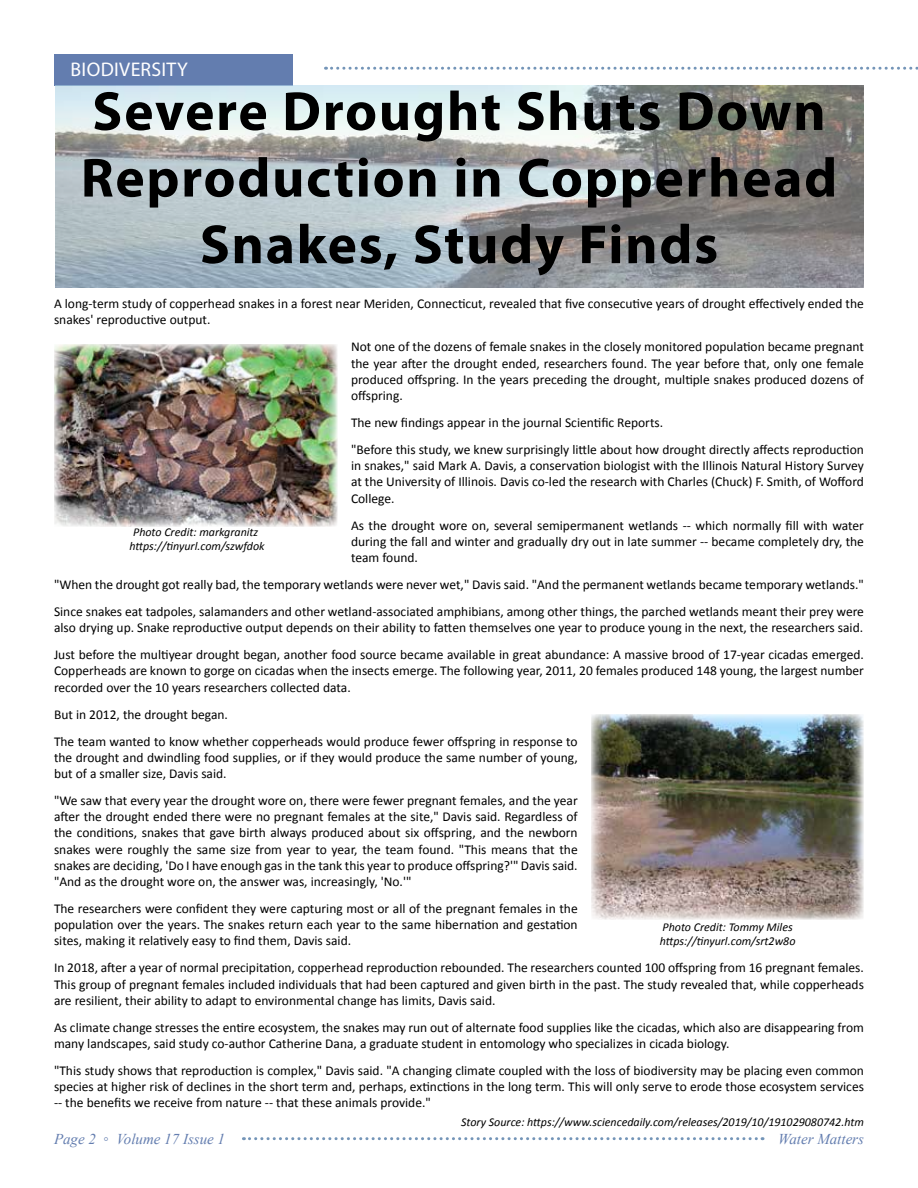
<style>
.page{position:relative;width:918px;height:1188px;background:#fff}
.page>*{position:absolute;margin:0;border:0;box-sizing:border-box;transform-origin:0 0}
.t1{font:700 55.5px/66.6px "Myriad Pro";letter-spacing:.03em;color:#000;text-align:center}
.t2{font:19.8px "Myriad Pro";letter-spacing:.015em;color:#fff}
.t3{font:italic 15px "Times New Roman";color:#637daf}
.t4{font:13.5px/16.2px "Calibri";color:#000}
.t5{font:italic 12px/14.4px "Calibri";color:#000;text-align:center}
</style>
<div class="page">
<svg style="left:243px;top:1137px;width:520px;height:3px"></svg>
<div style="left:54px;top:54px;width:238px;height:31px;background:#637daf"></div>
<img style="left:54px;top:344px;width:284px;height:183px">
<img style="left:591px;top:714px;width:272px;height:205px">
<svg style="left:326px;top:67px;width:592px;height:3px"></svg>
<img style="left:56px;top:85px;width:808px;height:202px">
<h2 class="t2" style="left:71px;top:58px;width:119px">BIODIVERSITY</h2>
<h1 class="t1" style="left:81px;top:76px;width:758px">Severe Drought Shuts Down<br>Reproduction in Copperhead<br>Snakes, Study Finds</h1>
<p class="t4" style="left:54px;top:296px;width:811px">A long-term study of copperhead snakes in a forest near Meriden, Connecticut, revealed that five consecutive years of drought effectively ended the snakes' reproductive output.</p>
<p class="t4" style="left:351px;top:339px;width:515px;text-align:justify">Not one of the dozens of female snakes in the closely monitored population became pregnant the year after the drought ended, researchers found. The year before that, only one female produced offspring. In the years preceding the drought, multiple snakes produced dozens of offspring.</p>
<p class="t4" style="left:351px;top:409px;width:514px;line-height:27px">The new findings appear in the journal Scientific Reports.<br>"Before this study, we knew surprisingly little about how drought directly affects reproduction</p>
<p class="t4" style="left:351px;top:458px;width:515px;text-align:justify">in snakes," said Mark A. Davis, a conservation biologist with the Illinois Natural History Survey at the University of Illinois. Davis co-led the research with Charles (Chuck) F. Smith, of Wofford College.</p>
<p class="t4" style="left:351px;top:517px;width:515px;text-align:justify">As the drought wore on, several semipermanent wetlands -- which normally fill with water during the fall and winter and gradually dry out in late summer -- became completely dry, the team found.</p>
<p class="t4" style="left:54px;top:571px;width:812px;line-height:27px">"When the drought got really bad, the temporary wetlands were never wet," Davis said. "And the permanent wetlands became temporary wetlands."<br>Since snakes eat tadpoles, salamanders and other wetland-associated amphibians, among other things, the parched wetlands meant their prey were</p>
<p class="t4" style="left:54px;top:614px;width:811px;line-height:27px">also drying up. Snake reproductive output depends on their ability to fatten themselves one year to produce young in the next, the researchers said.<br>Just before the multiyear drought began, another food source became available in great abundance: A massive brood of 17-year cicadas emerged.</p>
<p class="t4" style="left:54px;top:663px;width:811px">Copperheads are known to gorge on cicadas when the insects emerge. The following year, 2011, 20 females produced 148 young, the largest number recorded over the 10 years researchers collected data.</p>
<p class="t4" style="left:54px;top:701px;width:525px;line-height:27px">But in 2012, the drought began.<br>The team wanted to know whether copperheads would produce fewer offspring in response to</p>
<p class="t4" style="left:54px;top:749px;width:525px">the drought and dwindling food supplies, or if they would produce the same number of young, but of a smaller size, Davis said.</p>
<p class="t4" style="left:54px;top:792px;width:525px;text-align:justify">"We saw that every year the drought wore on, there were fewer pregnant females, and the year after the drought ended there were no pregnant females at the site," Davis said. Regardless of the conditions, snakes that gave birth always produced about six offspring, and the newborn snakes were roughly the same size from year to year, the team found. "This means that the snakes are deciding, 'Do I have enough gas in the tank this year to produce offspring?'" Davis said. "And as the drought wore on, the answer was, increasingly, 'No.'"</p>
<p class="t4" style="left:54px;top:900px;width:525px;text-align:justify">The researchers were confident they were capturing most or all of the pregnant females in the population over the years. The snakes return each year to the same hibernation and gestation sites, making it relatively easy to find them, Davis said.</p>
<p class="t4" style="left:54px;top:960px;width:812px;text-align:justify">In 2018, after a year of normal precipitation, copperhead reproduction rebounded. The researchers counted 100 offspring from 16 pregnant females.<br>This group of pregnant females included individuals that had been captured and given birth in the past. The study revealed that, while copperheads are resilient, their ability to adapt to environmental change has limits, Davis said.</p>
<p class="t4" style="left:54px;top:1019px;width:811px">As climate change stresses the entire ecosystem, the snakes may run out of alternate food supplies like the cicadas, which also are disappearing from many landscapes, said study co-author Catherine Dana, a graduate student in entomology who specializes in cicada biology.</p>
<p class="t4" style="left:54px;top:1062px;width:812px;text-align:justify">"This study shows that reproduction is complex," Davis said. "A changing climate coupled with the loss of biodiversity may be placing even common species at higher risk of declines in the short term and, perhaps, extinctions in the long term. This will only serve to erode those ecosystem services -- the benefits we receive from nature -- that these animals provide."</p>
<p class="t5" style="left:129px;top:524px;width:137px">Photo Credit: markgranitz https://tinyurl.com/szwfdok</p>
<p class="t5" style="left:660px;top:919px;width:137px;text-align:left">Photo Credit: Tommy Miles https://tinyurl.com/srt2w8o</p>
<p class="t5" style="left:461px;top:1115px;width:404px">Story Source: https://www.sciencedaily.com/releases/2019/10/191029080742.htm</p>
<p class="t3" style="left:54px;top:1129px;width:173px">Page 2 ◦ Volume 17 Issue 1</p>
<p class="t3" style="left:778px;top:1129px;width:87px">Water Matters</p>
</div>
